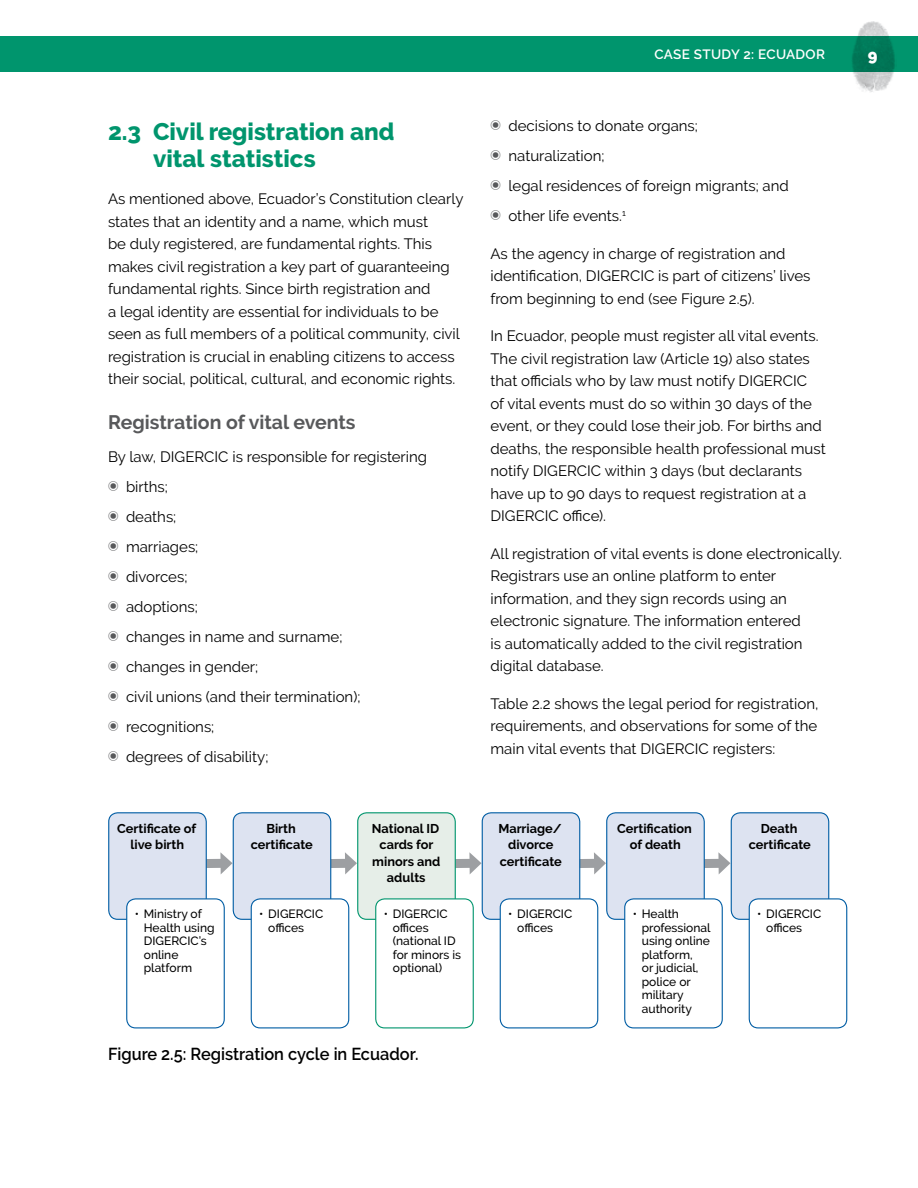
<style>
.page{position:relative;width:918px;height:1188px;background:#fff}
.page>*{position:absolute;margin:0;border:0;box-sizing:border-box;transform-origin:0 0}
.t1{font:800 24px/27px "Raleway";color:#00956d}
.t2{font:700 19.5px "Raleway";color:#58595b}
.Caption_figure{font:600 17.25px "Raleway";color:#000;scale:.95 1}
.t3{font:800 16.5px "Raleway";color:#fff}
.P_less_space_b4{font:15px/22.5px "Raleway";color:#000}
.t4{font:600 13.5px "Raleway";letter-spacing:.025em;color:#fff}
.P_org_chart_9_pt{font:700 12.75px/16.5px "Raleway";color:#000;text-align:center}
.t5{font:500 12px/13.5px "Raleway";color:#000}
.s1{font-family:"Carta";color:#58595b}
</style>
<div class="page">
<img style="left:853px;top:21px;width:41px;height:71px">
<div style="left:0;top:36px;width:918px;height:36px;background:#00956d"></div>
<svg style="left:207px;top:852px;width:26px;height:22px"></svg>
<svg style="left:331px;top:852px;width:26px;height:22px"></svg>
<svg style="left:456px;top:852px;width:26px;height:22px"></svg>
<svg style="left:580px;top:852px;width:26px;height:22px"></svg>
<svg style="left:705px;top:852px;width:26px;height:22px"></svg>
<div style="left:109px;top:813px;width:97px;height:106px;background:#dde3f1;border-radius:9px"></div>
<div style="left:108px;top:812px;width:99px;height:108px;border:1px solid #005da4;border-radius:9px"></div>
<div style="left:233px;top:813px;width:98px;height:106px;background:#dde3f1;border-radius:9px"></div>
<div style="left:233px;top:812px;width:98px;height:108px;border:1px solid #005da4;border-radius:9px"></div>
<div style="left:358px;top:813px;width:97px;height:106px;background:#e6eee8;border-radius:9px"></div>
<div style="left:357px;top:812px;width:99px;height:108px;border:1px solid #00956d;border-radius:9px"></div>
<div style="left:482px;top:813px;width:98px;height:106px;background:#dde3f1;border-radius:9px"></div>
<div style="left:482px;top:812px;width:98px;height:108px;border:1px solid #005da4;border-radius:9px"></div>
<div style="left:607px;top:813px;width:97px;height:106px;background:#dde3f1;border-radius:9px"></div>
<div style="left:606px;top:812px;width:99px;height:108px;border:1px solid #005da4;border-radius:9px"></div>
<div style="left:731px;top:813px;width:98px;height:106px;background:#dde3f1;border-radius:9px"></div>
<div style="left:731px;top:812px;width:98px;height:108px;border:1px solid #005da4;border-radius:9px"></div>
<div style="left:127px;top:899px;width:97px;height:129px;background:#fff;border-radius:9px"></div>
<div style="left:126px;top:898px;width:99px;height:130px;border:1px solid #005da4;border-radius:9px"></div>
<div style="left:251px;top:899px;width:98px;height:129px;background:#fff;border-radius:9px"></div>
<div style="left:251px;top:898px;width:98px;height:130px;border:1px solid #005da4;border-radius:9px"></div>
<div style="left:376px;top:899px;width:97px;height:129px;background:#fff;border-radius:9px"></div>
<div style="left:375px;top:898px;width:99px;height:130px;border:1px solid #00956d;border-radius:9px"></div>
<div style="left:500px;top:899px;width:98px;height:129px;background:#fff;border-radius:9px"></div>
<div style="left:500px;top:898px;width:98px;height:130px;border:1px solid #005da4;border-radius:9px"></div>
<div style="left:625px;top:899px;width:97px;height:129px;background:#fff;border-radius:9px"></div>
<div style="left:624px;top:898px;width:99px;height:130px;border:1px solid #005da4;border-radius:9px"></div>
<div style="left:749px;top:899px;width:98px;height:129px;background:#fff;border-radius:9px"></div>
<div style="left:749px;top:898px;width:98px;height:130px;border:1px solid #005da4;border-radius:9px"></div>
<h2 class="t1" style="left:153px;top:118px;width:243px;text-indent:-45px">2.3 Civil registration and vital statistics</h2>
<p class="P_less_space_b4" style="left:108px;top:187px;width:357px">As mentioned above, Ecuador’s Constitution clearly states that an identity and a name, which must<br>be duly registered, are fundamental rights. This makes civil registration a key part of guaranteeing fundamental rights. Since birth registration and<br>a legal identity are essential for individuals to be seen as full members of a political community, civil registration is crucial in enabling citizens to access their social, political, cultural, and economic rights.</p>
<h3 class="t2" style="left:108px;top:411px;width:249px">Registration of vital events</h3>
<p class="P_less_space_b4" style="left:108px;top:445px;width:321px">By law, DIGERCIC is responsible for registering</p>
<p class="P_less_space_b4" style="left:108px;top:475px;width:61px"><span class="s1">T</span> births;</p>
<p class="P_less_space_b4" style="left:108px;top:505px;width:70px"><span class="s1">T</span> deaths;</p>
<p class="P_less_space_b4" style="left:108px;top:535px;width:92px"><span class="s1">T</span> marriages;</p>
<p class="P_less_space_b4" style="left:108px;top:565px;width:81px"><span class="s1">T</span> divorces;</p>
<p class="P_less_space_b4" style="left:108px;top:595px;width:91px"><span class="s1">T</span> adoptions;</p>
<p class="P_less_space_b4" style="left:108px;top:625px;width:236px"><span class="s1">T</span> changes in name and surname;</p>
<p class="P_less_space_b4" style="left:108px;top:655px;width:152px"><span class="s1">T</span> changes in gender;</p>
<p class="P_less_space_b4" style="left:108px;top:685px;width:254px"><span class="s1">T</span> civil unions (and their termination);</p>
<p class="P_less_space_b4" style="left:108px;top:715px;width:108px"><span class="s1">T</span> recognitions;</p>
<p class="P_less_space_b4" style="left:108px;top:745px;width:162px"><span class="s1">T</span> degrees of disability;</p>
<p class="t4" style="left:654px;top:47px;width:172px">CASE STUDY 2: ECUADOR</p>
<p class="t3" style="left:868px;top:45px;width:11px">9</p>
<p class="P_less_space_b4" style="left:490px;top:115px;width:209px"><span class="s1">T</span> decisions to donate organs;</p>
<p class="P_less_space_b4" style="left:490px;top:145px;width:116px"><span class="s1">T</span> naturalization;</p>
<p class="P_less_space_b4" style="left:490px;top:175px;width:300px"><span class="s1">T</span> legal residences of foreign migrants; and</p>
<p class="P_less_space_b4" style="left:490px;top:205px;width:137px"><span class="s1">T</span> other life events.<sup>1</sup></p>
<p class="P_less_space_b4" style="left:490px;top:242px;width:322px">As the agency in charge of registration and identification, DIGERCIC is part of citizens’ lives from beginning to end (see Figure 2.5).</p>
<p class="P_less_space_b4" style="left:490px;top:325px;width:337px">In Ecuador, people must register all vital events.<br>The civil registration law (Article 19) also states that officials who by law must notify DIGERCIC<br>of vital events must do so within 30 days of the event, or they could lose their job. For births and deaths, the responsible health professional must notify DIGERCIC within 3 days (but declarants have up to 90 days to request registration at a DIGERCIC office).</p>
<p class="P_less_space_b4" style="left:490px;top:542px;width:353px">All registration of vital events is done electronically.<br>Registrars use an online platform to enter information, and they sign records using an electronic signature. The information entered<br>is automatically added to the civil registration digital database.</p>
<p class="P_less_space_b4" style="left:490px;top:692px;width:329px;text-align:justify">Table 2.2 shows the legal period for registration, requirements, and observations for some of the main vital events that DIGERCIC registers:</p>
<p class="P_org_chart_9_pt" style="left:117px;top:820px;width:80px">Certificate of live birth</p>
<p class="P_org_chart_9_pt" style="left:251px;top:820px;width:63px">Birth certificate</p>
<p class="P_org_chart_9_pt" style="left:372px;top:820px;width:70px">National ID cards for minors and adults</p>
<p class="P_org_chart_9_pt" style="left:498px;top:820px;width:65px">Marriage/ divorce certificate</p>
<p class="P_org_chart_9_pt" style="left:617px;top:820px;width:76px">Certification of death</p>
<p class="P_org_chart_9_pt" style="left:749px;top:820px;width:63px">Death certificate</p>
<p class="t5" style="left:144px;top:907px;width:72px;text-indent:-9px">• Ministry of<br>Health using<br>DIGERCIC’s online platform</p>
<p class="t5" style="left:268px;top:907px;width:56px;text-indent:-9px">• DIGERCIC offices</p>
<p class="t5" style="left:393px;top:907px;width:70px;text-indent:-9px">• DIGERCIC offices (national ID for minors is optional)</p>
<p class="t5" style="left:517px;top:907px;width:56px;text-indent:-9px">• DIGERCIC offices</p>
<p class="t5" style="left:642px;top:907px;width:70px;text-indent:-9px">• Health professional using online platform,<br>or judicial, police or military authority</p>
<p class="t5" style="left:766px;top:907px;width:56px;text-indent:-9px">• DIGERCIC offices</p>
<p class="Caption_figure" style="left:108px;top:1044px;width:328px">Figure 2.5: Registration cycle in Ecuador.</p>
</div>
